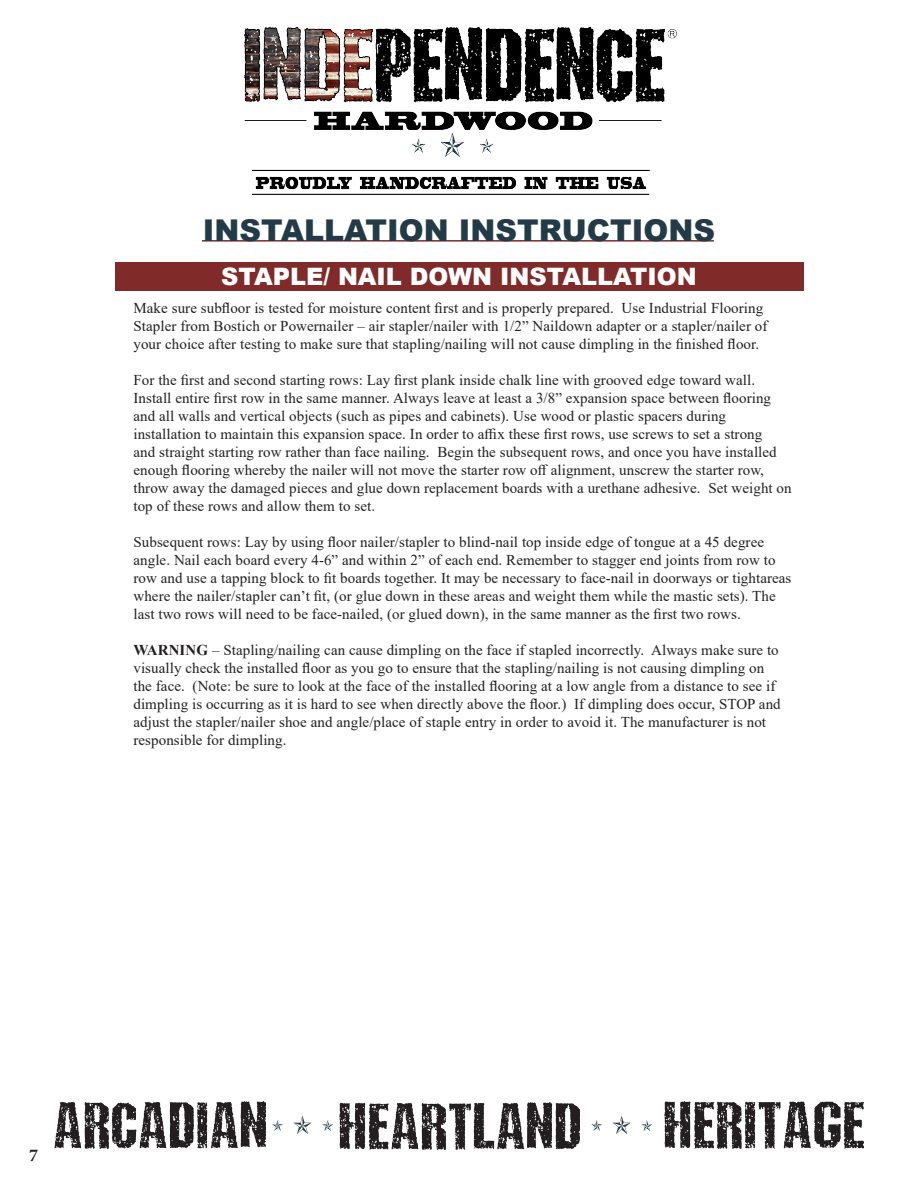
<style>
.page{position:relative;width:918px;height:1188px;background:#fff}
.page>*{position:absolute;margin:0;border:0;box-sizing:border-box;transform-origin:0 0}
.t1{font:900 30px "Arial";color:#223b46}
.t2{font:900 24px "Arial";color:#fff}
.t3{font:700 18px "Minion Pro";color:#231f20}
.t4{font:15px/18px "Times New Roman";letter-spacing:.005em;color:#231f20}
.s1{font-weight:700}
</style>
<div class="page">
<hr style="left:202px;top:240px;width:512px;height:2px;background:#802b29">
<img style="left:244px;top:28px;width:433px;height:166px">
<svg style="left:293px;top:1116px;width:19px;height:18px"></svg>
<svg style="left:322px;top:1120px;width:11px;height:11px"></svg>
<svg style="left:272px;top:1120px;width:11px;height:11px"></svg>
<img style="left:54px;top:1101px;width:211px;height:47px">
<img style="left:664px;top:1102px;width:199px;height:46px">
<img style="left:340px;top:1103px;width:239px;height:47px">
<svg style="left:613px;top:1116px;width:18px;height:18px"></svg>
<svg style="left:641px;top:1120px;width:11px;height:11px"></svg>
<svg style="left:591px;top:1120px;width:11px;height:11px"></svg>
<div style="left:115px;top:262px;width:689px;height:29px;background:#802b29"></div>
<h1 class="t1" style="left:203px;top:209px;width:514px">INSTALLATION INSTRUCTIONS</h1>
<p class="t2" style="left:221px;top:259px;width:477px">STAPLE/ NAIL DOWN INSTALLATION</p>
<p class="t4" style="left:133px;top:299px;width:636px">Make sure subfloor is tested for moisture content first and is properly prepared. Use Industrial Flooring<br>Stapler from Bostich or Powernailer – air stapler/nailer with 1/2” Naildown adapter or a stapler/nailer of your choice after testing to make sure that stapling/nailing will not cause dimpling in the finished floor.</p>
<p class="t4" style="left:133px;top:371px;width:660px">For the first and second starting rows: Lay first plank inside chalk line with grooved edge toward wall.<br>Install entire first row in the same manner. Always leave at least a 3/8” expansion space between flooring and all walls and vertical objects (such as pipes and cabinets). Use wood or plastic spacers during installation to maintain this expansion space. In order to affix these first rows, use screws to set a strong<br>and straight starting row rather than face nailing. Begin the subsequent rows, and once you have installed enough flooring whereby the nailer will not move the starter row off alignment, unscrew the starter row, throw away the damaged pieces and glue down replacement boards with a urethane adhesive. Set weight on top of these rows and allow them to set.</p>
<p class="t4" style="left:133px;top:533px;width:659px">Subsequent rows: Lay by using floor nailer/stapler to blind-nail top inside edge of tongue at a 45 degree angle. Nail each board every 4-6” and within 2” of each end. Remember to stagger end joints from row to row and use a tapping block to fit boards together. It may be necessary to face-nail in doorways or tightareas where the nailer/stapler can’t fit, (or glue down in these areas and weight them while the mastic sets). The last two rows will need to be face-nailed, (or glued down), in the same manner as the first two rows.</p>
<p class="t4" style="left:133px;top:641px;width:649px"><span class="s1">WARNING</span> – Stapling/nailing can cause dimpling on the face if stapled incorrectly. Always make sure to visually check the installed floor as you go to ensure that the stapling/nailing is not causing dimpling on the face. (Note: be sure to look at the face of the installed flooring at a low angle from a distance to see if dimpling is occurring as it is hard to see when directly above the floor.) If dimpling does occur, STOP and adjust the stapler/nailer shoe and angle/place of staple entry in order to avoid it. The manufacturer is not responsible for dimpling.</p>
<p class="t3" style="left:29px;top:1143px;width:10px">7</p>
</div>
